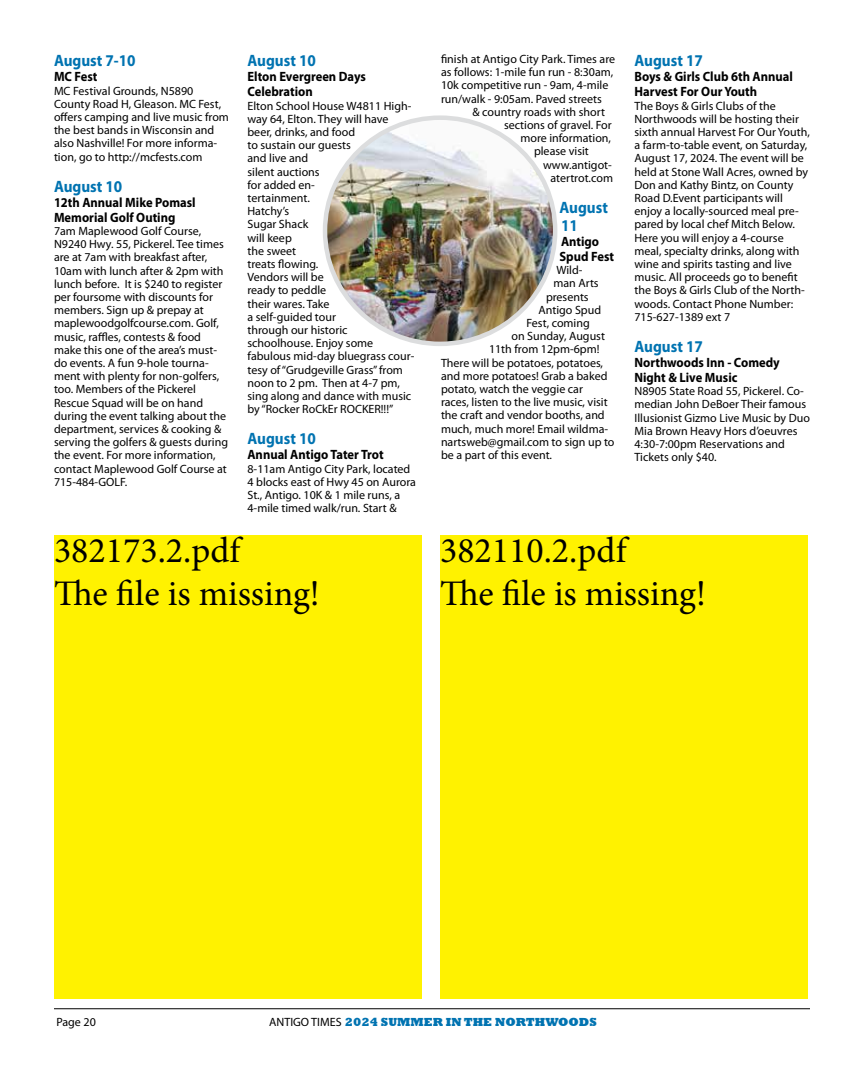
<style>
.page{position:relative;width:864px;height:1080px;background:#fff}
.page>*{position:absolute;margin:0;border:0;box-sizing:border-box;transform-origin:0 0}
.t1{font:36px/43.2px "Minion Pro";color:#000}
.t2{font:700 16.5px/18px "Myriad Pro";color:#0073b1;scale:.92 1}
.t3{font:700 13.5px/15px "Myriad Pro";color:#000;scale:.93 1}
.t4{font:12px/13.2px "Myriad Pro";color:#000}
.t5{font:800 12px "Rockwell";color:#0073b1}
.s1{font-family:"Myriad Pro";font-weight:400;color:#000}
</style>
<div class="page">
<div style="left:54px;top:536px;width:367px;height:463px;background:#fff200"></div>
<div style="left:440px;top:536px;width:367px;height:463px;background:#fff200"></div>
<hr style="left:54px;top:1008px;width:756px;height:1px;background:#000">
<img style="left:325px;top:120px;width:230px;height:224px">
<h2 class="t2" style="left:54px;top:51px;width:90px">August 7-10</h2>
<p class="t3" style="left:54px;top:69px;width:48px">MC Fest</p>
<p class="t4" style="left:54px;top:84px;width:176px">MC Festival Grounds, N5890<br>County Road H, Gleason. MC Fest, offers camping and live music from the best bands in Wisconsin and also Nashville! For more informa&shy;tion, go to http://mcfests.com</p>
<h2 class="t2" style="left:54px;top:177px;width:76px">August 10</h2>
<p class="t3" style="left:54px;top:194px;width:154px">12th Annual Mike Pomasl<br>Memorial Golf Outing</p>
<p class="t4" style="left:54px;top:224px;width:176px">7am Maplewood Golf Course,<br>N9240 Hwy. 55, Pickerel. Tee times are at 7am with breakfast after,<br>10am with lunch after &amp; 2pm with lunch before. It is $240 to register per foursome with discounts for members. Sign up &amp; prepay at maplewoodgolfcourse.com. Golf, music, raffles, contests &amp; food make this one of the area’s must&shy;do events. A fun 9-hole tourna&shy;ment with plenty for non-golfers, too. Members of the Pickerel<br>Rescue Squad will be on hand during the event talking about the department, services &amp; cooking &amp; serving the golfers &amp; guests during the event. For more information, contact Maplewood Golf Course at<br>715-484-GOLF.</p>
<h2 class="t2" style="left:248px;top:51px;width:76px">August 10</h2>
<p class="t3" style="left:248px;top:69px;width:129px">Elton Evergreen Days<br>Celebration</p>
<p class="t4" style="left:248px;top:99px;width:168px">Elton School House W4811 High&shy;way 64, Elton. They will have beer, drinks, and food<br>to sustain our guests<br>and live and<br>silent auctions<br>for added en-<br>tertainment.<br>Hatchy’s<br>Sugar Shack<br>will keep<br>the sweet<br>treats flowing.<br>Vendors will be<br>ready to peddle<br>their wares. Take<br>a self-guided tour<br>through our historic schoolhouse. Enjoy some fabulous mid-day bluegrass cour&shy;tesy of “Grudgeville Grass” from noon to 2 pm. Then at 4-7 pm, sing along and dance with music by “Rocker RoCkEr ROCKER!!!”</p>
<h2 class="t2" style="left:248px;top:429px;width:76px">August 10</h2>
<p class="t3" style="left:248px;top:447px;width:148px">Annual Antigo Tater Trot</p>
<p class="t4" style="left:248px;top:462px;width:170px">8-11am Antigo City Park, located<br>4 blocks east of Hwy 45 on Aurora<br>St., Antigo. 10K &amp; 1 mile runs, a<br>4-mile timed walk/run. Start &amp;</p>
<p class="t4" style="left:441px;top:52px;width:176px">finish at Antigo City Park. Times are as follows: 1-mile fun run - 8:30am, 10k competitive run - 9am, 4-mile run/walk - 9:05am. Paved streets</p>
<p class="t4" style="left:472px;top:105px;width:134px">&amp; country roads with short</p>
<p class="t4" style="left:504px;top:118px;width:109px">sections of gravel. For</p>
<p class="t4" style="left:520px;top:131px;width:92px">more information,</p>
<p class="t4" style="left:534px;top:145px;width:56px">please visit</p>
<p class="t4" style="left:543px;top:158px;width:70px">www.antigot-</p>
<p class="t4" style="left:550px;top:171px;width:64px">atertrot.com</p>
<h2 class="t2" style="left:560px;top:198px;width:54px">August<br>11</h2>
<p class="t3" style="left:560px;top:234px;width:60px">Antigo<br>Spud Fest</p>
<p class="t4" style="left:556px;top:263px;width:28px">Wild-</p>
<p class="t4" style="left:554px;top:277px;width:47px">man Arts</p>
<p class="t4" style="left:546px;top:290px;width:44px">presents</p>
<p class="t4" style="left:538px;top:303px;width:64px">Antigo Spud</p>
<p class="t4" style="left:526px;top:316px;width:65px">Fest, coming</p>
<p class="t4" style="left:512px;top:329px;width:95px">on Sunday, August</p>
<p class="t4" style="left:489px;top:343px;width:112px">11th from 12pm-6pm!</p>
<p class="t4" style="left:441px;top:356px;width:164px">There will be potatoes, potatoes,</p>
<p class="t4" style="left:441px;top:369px;width:168px">and more potatoes! Grab a baked</p>
<p class="t4" style="left:441px;top:382px;width:143px">potato, watch the veggie car</p>
<p class="t4" style="left:441px;top:395px;width:168px">races, listen to the live music, visit</p>
<p class="t4" style="left:441px;top:409px;width:165px">the craft and vendor booths, and</p>
<p class="t4" style="left:441px;top:422px;width:169px">much, much more! Email wildma-</p>
<p class="t4" style="left:441px;top:435px;width:175px">nartsweb@gmail.com to sign up to</p>
<p class="t4" style="left:441px;top:448px;width:113px">be a part of this event.</p>
<h2 class="t2" style="left:634px;top:51px;width:76px">August 17</h2>
<p class="t3" style="left:634px;top:69px;width:172px">Boys &amp; Girls Club 6th Annual<br>Harvest For Our Youth</p>
<p class="t4" style="left:634px;top:99px;width:177px">The Boys &amp; Girls Clubs of the<br>Northwoods will be hosting their sixth annual Harvest For Our Youth, a farm-to-table event, on Saturday,<br>August 17, 2024. The event will be held at Stone Wall Acres, owned by<br>Don and Kathy Bintz, on County<br>Road D.Event participants will enjoy a locally-sourced meal pre&shy;pared by local chef Mitch Below.<br>Here you will enjoy a 4-course meal, specialty drinks, along with wine and spirits tasting and live music. All proceeds go to benefit the Boys &amp; Girls Club of the North&shy;woods. Contact Phone Number:<br>715-627-1389 ext 7</p>
<h2 class="t2" style="left:634px;top:337px;width:76px">August 17</h2>
<p class="t3" style="left:634px;top:354px;width:158px">Northwoods Inn - Comedy<br>Night &amp; Live Music</p>
<p class="t4" style="left:634px;top:384px;width:177px">N8905 State Road 55, Pickerel. Co&shy;median John DeBoer Their famous<br>Illusionist Gizmo Live Music by Duo<br>Mia Brown Heavy Hors d’oeuvres<br>4:30-7:00pm Reservations and<br>Tickets only $40.</p>
<h1 class="t1" style="left:54px;top:529px;width:267px">382173.2.pdf<br>The file is missing!</h1>
<h1 class="t1" style="left:440px;top:529px;width:267px">382110.2.pdf<br>The file is missing!</h1>
<p class="t4" style="left:56px;top:1015px;width:41px">Page 20</p>
<p class="t5" style="left:269px;top:1015px;width:329px"><span class="s1">ANTIGO TIMES</span> 2024 SUMMER IN THE NORTHWOODS</p>
</div>
